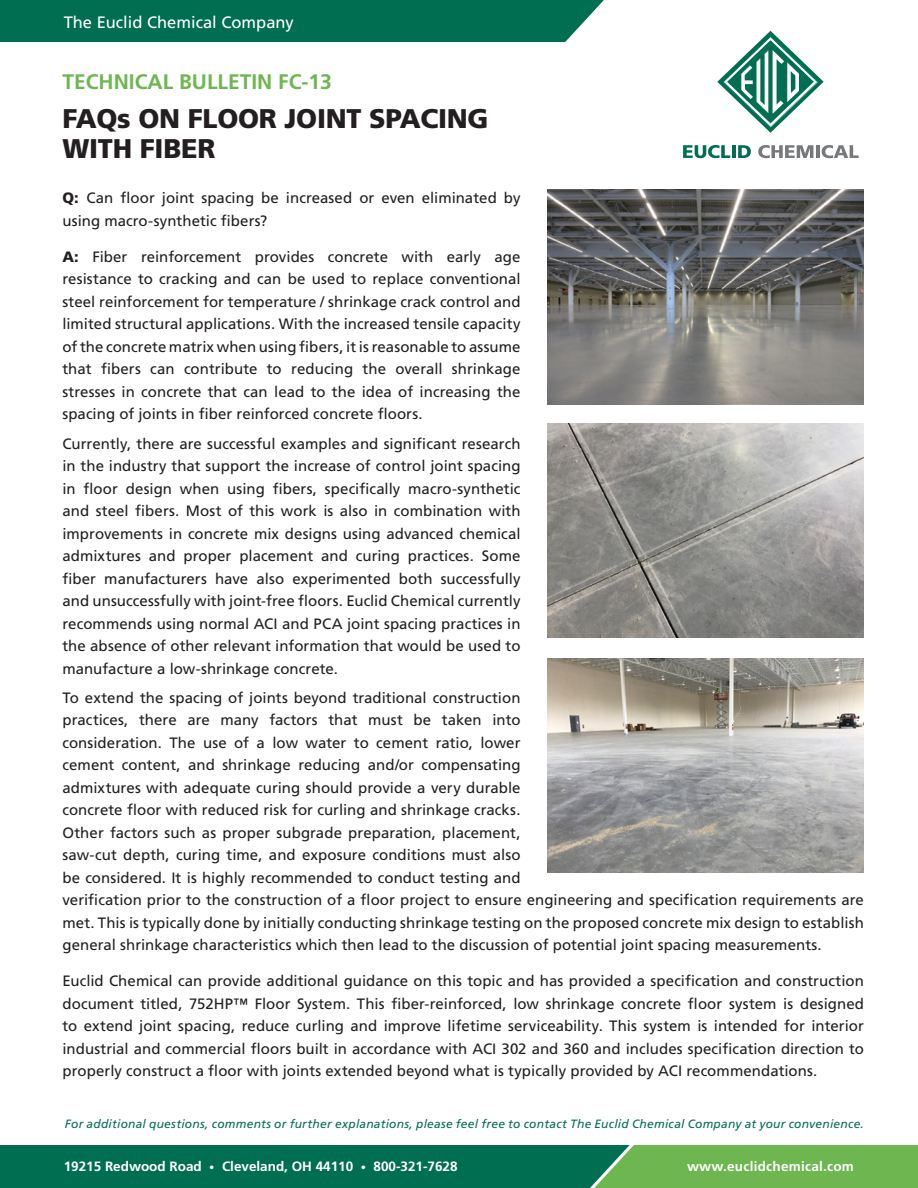
<style>
.page{position:relative;width:918px;height:1188px;background:#fff}
.page>*{position:absolute;margin:0;border:0;box-sizing:border-box;transform-origin:0 0}
.t1{font:900 27px/30px "Frutiger LT Std";letter-spacing:-.01em;color:#231f20}
.t2{font:700 21px "Frutiger LT Std";color:#6db650}
.t3{font:16.5px "Frutiger LT Std";color:#fff}
.t4{font:15px/22.5px "Frutiger LT Std";letter-spacing:.005em;color:#231f20;text-align:justify}
.t5{font:700 13.5px "Frutiger LT Std";color:#fff}
.t6{font:700 13.5px "Frutiger LT Std";letter-spacing:.02em;color:#fff}
.t7{font:italic 12px "Frutiger LT Std";letter-spacing:.02em;color:#006e51}
.s1{font-weight:900}
.s2{font-size:10.5px}
</style>
<div class="page">
<svg style="left:0;top:1145px;width:918px;height:43px;background:#248651"></svg>
<div style="left:0;top:0;width:604px;height:42px;background:#006e51"></div>
<svg style="left:717px;top:31px;width:107px;height:102px"></svg>
<svg style="left:683px;top:145px;width:47px;height:13px"></svg>
<hr style="left:732px;top:145px;width:4px;height:13px;background:#006e51">
<svg style="left:738px;top:145px;width:13px;height:13px"></svg>
<svg style="left:758px;top:145px;width:55px;height:13px"></svg>
<hr style="left:816px;top:145px;width:4px;height:13px;background:#76787b">
<svg style="left:822px;top:145px;width:37px;height:13px"></svg>
<img style="left:548px;top:190px;width:316px;height:215px">
<img style="left:548px;top:424px;width:316px;height:214px">
<img style="left:548px;top:658px;width:316px;height:214px">
<p class="t3" style="left:64px;top:13px;width:232px">The Euclid Chemical Company</p>
<p class="t2" style="left:62px;top:69px;width:271px">TECHNICAL BULLETIN FC-13</p>
<p class="t1" style="left:62px;top:104px;width:428px">FAQs ON FLOOR JOINT SPACING<br>WITH FIBER</p>
<p class="t4" style="left:62px;top:187px;width:460px"><span class="s1">Q:</span> Can floor joint spacing be increased or even eliminated by using macro-synthetic fibers?</p>
<p class="t4" style="left:62px;top:245px;width:460px"><span class="s1">A:</span> Fiber reinforcement provides concrete with early age resistance to cracking and can be used to replace conventional steel reinforcement for temperature / shrinkage crack control and limited structural applications. With the increased tensile capacity of the concrete matrix when using fibers, it is reasonable to assume that fibers can contribute to reducing the overall shrinkage stresses in concrete that can lead to the idea of increasing the spacing of joints in fiber reinforced concrete floors.</p>
<p class="t4" style="left:62px;top:432px;width:460px">Currently, there are successful examples and significant research in the industry that support the increase of control joint spacing in floor design when using fibers, specifically macro-synthetic and steel fibers. Most of this work is also in combination with improvements in concrete mix designs using advanced chemical admixtures and proper placement and curing practices. Some fiber manufacturers have also experimented both successfully and unsuccessfully with joint-free floors. Euclid Chemical currently recommends using normal ACI and PCA joint spacing practices in the absence of other relevant information that would be used to manufacture a low-shrinkage concrete.</p>
<p class="t4" style="left:62px;top:686px;width:803px;text-align:left">To extend the spacing of joints beyond traditional construction<br>practices, there are many factors that must be taken into<br>consideration. The use of a low water to cement ratio, lower<br>cement content, and shrinkage reducing and/or compensating<br>admixtures with adequate curing should provide a very durable<br>concrete floor with reduced risk for curling and shrinkage cracks.<br>Other factors such as proper subgrade preparation, placement,<br>saw-cut depth, curing time, and exposure conditions must also<br>be considered. It is highly recommended to conduct testing and<br>verification prior to the construction of a floor project to ensure engineering and specification requirements are met. This is typically done by initially conducting shrinkage testing on the proposed concrete mix design to establish general shrinkage characteristics which then lead to the discussion of potential joint spacing measurements.</p>
<p class="t4" style="left:62px;top:970px;width:803px">Euclid Chemical can provide additional guidance on this topic and has provided a specification and construction document titled, 752HP™ Floor System. This fiber-reinforced, low shrinkage concrete floor system is designed to extend joint spacing, reduce curling and improve lifetime serviceability. This system is intended for interior industrial and commercial floors built in accordance with ACI 302 and 360 and includes specification direction to properly construct a floor with joints extended beyond what is typically provided by ACI recommendations.</p>
<p class="t7" style="left:65px;top:1117px;width:801px">For additional questions, comments or further explanations, please feel free to contact The Euclid Chemical Company at your convenience.</p>
<p class="t5" style="left:64px;top:1158px;width:395px">19215 Redwood Road <span class="s2">•</span> Cleveland, OH 44110 <span class="s2">•</span> 800-321-7628</p>
<p class="t6" style="left:687px;top:1158px;width:168px">www.euclidchemical.com</p>
</div>
